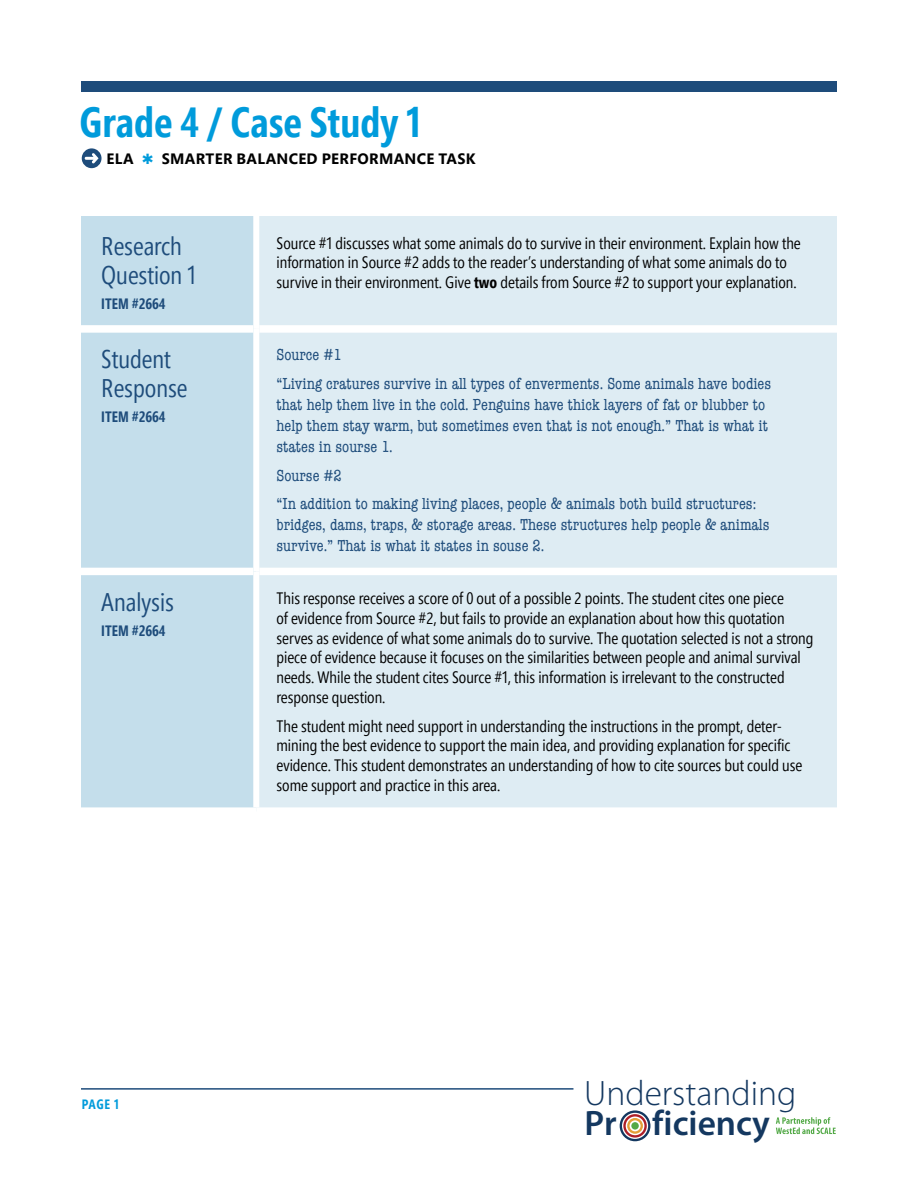
<style>
.page{position:relative;width:918px;height:1188px;background:#fff}
.page>*{position:absolute;margin:0;border:0;box-sizing:border-box;transform-origin:0 0}
.t1{font:700 42px "Segoe Pro Cond";color:#009bdb}
.t2{font:300 35.4px "Myriad Pro";color:#143860}
.t3{font:600 35.4px "Myriad Pro";color:#143860}
.Table_H1_Left_Column{font:25.5px/28.5px "Segoe Pro Cond";color:#1e4c7b}
.Table_body{font:16.5px/19.8px "Segoe Pro Cond";color:#000}
.Student_Response_Bod{font:condensed 16.5px/21px "American Typewriter";color:#1e4c7b}
.t4{font:700 15px "Segoe Pro";letter-spacing:.02em;color:#000}
.Table_H1_Sub{font:700 15px "Segoe Pro Cond";color:#1e4c7b}
.t5{font:700 13.5px "Segoe Pro Cond";color:#009bdb}
.s1{color:#009bdb}
.s2{font-weight:700}
</style>
<div class="page">
<div style="left:81px;top:82px;width:756px;height:10px;background:#1e4c7b"></div>
<hr style="left:81px;top:1088px;width:492px;height:2px;background:#1e4c7b">
<svg style="left:776px;top:1117px;width:60px;height:17px"></svg>
<div style="left:620px;top:1110px;width:30px;height:31px;border:2px solid #143860;border-radius:50%"></div>
<div style="left:623px;top:1114px;width:24px;height:24px;border:2px solid #ad1f28;border-radius:50%"></div>
<div style="left:627px;top:1118px;width:16px;height:16px;border:2px solid #e49f39;border-radius:50%"></div>
<div style="left:631px;top:1122px;width:8px;height:8px;background:#53a947;border-radius:50%"></div>
<svg style="left:82px;top:148px;width:20px;height:20px"></svg>
<svg style="left:85px;top:153px;width:14px;height:10px"></svg>
<div style="left:81px;top:216px;width:172px;height:591px;background:#c4deeb"></div>
<div style="left:259px;top:216px;width:578px;height:591px;background:#deecf3"></div>
<div style="left:81px;top:325px;width:172px;height:8px;background:#fff"></div>
<div style="left:81px;top:568px;width:172px;height:7px;background:#fff"></div>
<div style="left:259px;top:568px;width:578px;height:7px;background:#fff"></div>
<div style="left:259px;top:325px;width:578px;height:8px;background:#fff"></div>
<h1 class="t1" style="left:80px;top:96px;width:343px">Grade 4 / Case Study 1</h1>
<p class="t4" style="left:106px;top:148px;width:370px">ELA <span class="s1">✱</span> SMARTER BALANCED PERFORMANCE TASK</p>
<p class="Table_H1_Left_Column" style="left:101px;top:232px;width:96px">Research<br>Question 1</p>
<p class="Table_H1_Sub" style="left:101px;top:294px;width:66px">ITEM #2664</p>
<p class="Table_body" style="left:277px;top:233px;width:526px">Source #1 discusses what some animals do to survive in their environment. Explain how the information in Source #2 adds to the reader’s understanding of what some animals do to survive in their environment. Give <span class="s2">two</span> details from Source #2 to support your explanation.</p>
<p class="Table_H1_Left_Column" style="left:101px;top:345px;width:88px">Student<br>Response</p>
<p class="Table_H1_Sub" style="left:101px;top:407px;width:66px">ITEM #2664</p>
<p class="Student_Response_Bod" style="left:277px;top:344px;width:67px">Source #1</p>
<p class="Student_Response_Bod" style="left:277px;top:373px;width:496px">“Living cratures survive in all types of enverments. Some animals have bodies that help them live in the cold. Penguins have thick layers of fat or blubber to help them stay warm, but sometimes even that is not enough.” That is what it states in sourse 1.</p>
<p class="Student_Response_Bod" style="left:277px;top:464px;width:67px">Sourse #2</p>
<p class="Student_Response_Bod" style="left:277px;top:493px;width:494px">“In addition to making living places, people &amp; animals both build structures: bridges, dams, traps, &amp; storage areas. These structures help people &amp; animals survive.” That is what it states in souse 2.</p>
<p class="Table_H1_Left_Column" style="left:101px;top:588px;width:74px">Analysis</p>
<p class="Table_H1_Sub" style="left:101px;top:621px;width:66px">ITEM #2664</p>
<p class="Table_body" style="left:277px;top:589px;width:538px">This response receives a score of 0 out of a possible 2 points. The student cites one piece<br>of evidence from Source #2, but fails to provide an explanation about how this quotation serves as evidence of what some animals do to survive. The quotation selected is not a strong piece of evidence because it focuses on the similarities between people and animal survival needs. While the student cites Source #1, this information is irrelevant to the constructed response question.</p>
<p class="Table_body" style="left:277px;top:716px;width:527px">The student might need support in understanding the instructions in the prompt, deter&shy;mining the best evidence to support the main idea, and providing explanation for specific evidence. This student demonstrates an understanding of how to cite sources but could use some support and practice in this area.</p>
<p class="t5" style="left:82px;top:1096px;width:39px">PAGE 1</p>
<h2 class="t2" style="left:584px;top:1072px;width:214px">Understanding</h2>
<h2 class="t3" style="left:584px;top:1100px;width:187px">Pr ficiency</h2>
</div>
